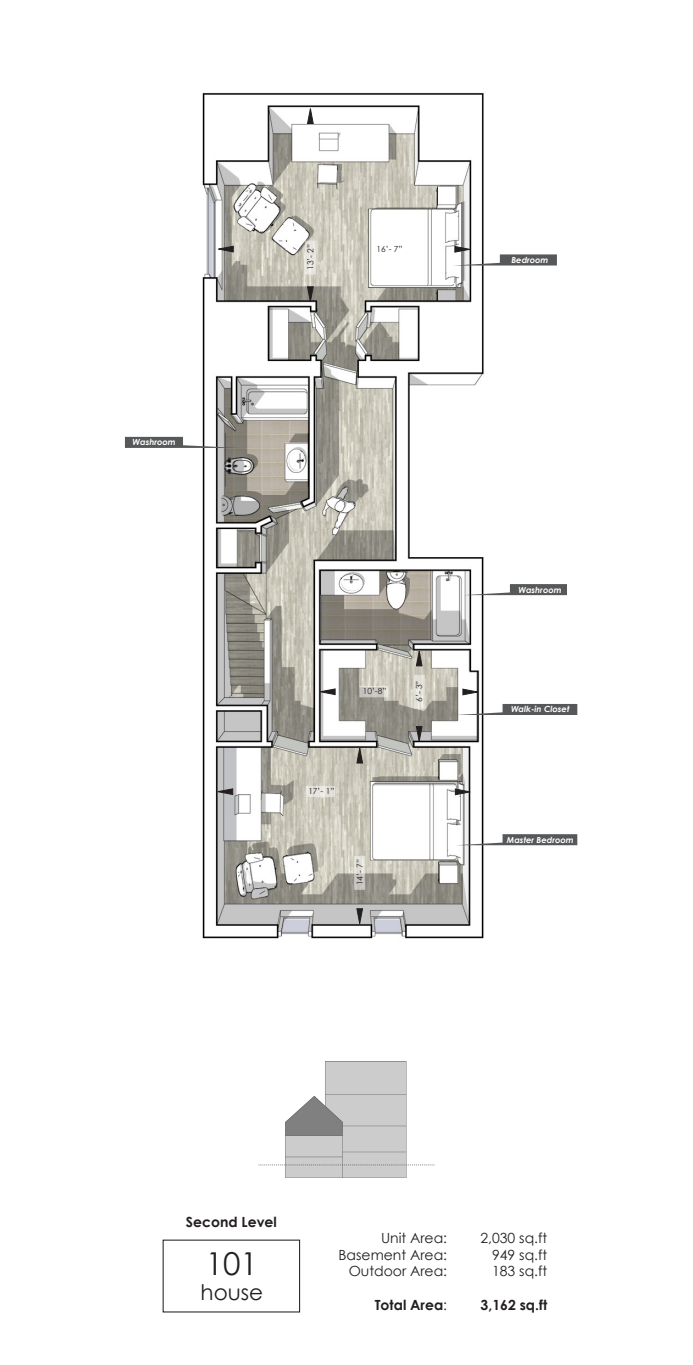
<style>
.page{position:relative;width:693px;height:1365px;background:#fff}
.page>*{position:absolute;margin:0;border:0;box-sizing:border-box;transform-origin:0 0}
.t1{font:31.5px "Century Gothic";color:#231f20}
.t2{font:21.53px "Century Gothic";color:#231f20}
.t3{font:14px "Century Gothic";color:#231f20}
.t4{font:700 14px "Century Gothic";color:#231f20}
.t5{font:italic 700 8.4px "Century Gothic";color:#fff}
.t6{font:8.4px "Century Gothic";color:#231f20}
.s1{font-weight:400}
</style>
<div class="page">
<img style="left:125px;top:93px;width:453px;height:969px">
<img style="left:259px;top:1062px;width:175px;height:115px">
<svg style="left:456px;top:834px;width:121px;height:11px"></svg>
<svg style="left:456px;top:704px;width:121px;height:11px"></svg>
<svg style="left:125px;top:437px;width:114px;height:11px"></svg>
<svg style="left:307px;top:106px;width:7px;height:18px"></svg>
<svg style="left:356px;top:746px;width:7px;height:18px"></svg>
<svg style="left:416px;top:649px;width:7px;height:17px"></svg>
<svg style="left:453px;top:246px;width:104px;height:20px"></svg>
<svg style="left:455px;top:789px;width:18px;height:6px"></svg>
<svg style="left:462px;top:689px;width:18px;height:6px"></svg>
<svg style="left:307px;top:286px;width:7px;height:18px"></svg>
<svg style="left:356px;top:908px;width:7px;height:18px"></svg>
<svg style="left:416px;top:726px;width:7px;height:18px"></svg>
<svg style="left:216px;top:246px;width:18px;height:6px"></svg>
<svg style="left:216px;top:788px;width:17px;height:7px"></svg>
<svg style="left:318px;top:688px;width:18px;height:7px"></svg>
<div style="left:305px;top:241px;width:11px;height:33px;background:#e7e6df"></div>
<svg style="left:354px;top:856px;width:11px;height:34px"></svg>
<div style="left:414px;top:675px;width:11px;height:34px;background:#e5e3dd;border:1px solid #fff"></div>
<div style="left:375px;top:244px;width:28px;height:10px;background:#fff"></div>
<div style="left:306px;top:786px;width:29px;height:11px;background:#e5e4dd"></div>
<svg style="left:360px;top:686px;width:28px;height:11px"></svg>
<svg style="left:463px;top:584px;width:104px;height:11px"></svg>
<p class="t5" style="left:133px;top:437px;width:45px">Washroom</p>
<p class="t6" style="left:305px;top:270px;width:28px;rotate:-90deg">13’- 2”</p>
<p class="t6" style="left:377px;top:244px;width:28px">16’- 7”</p>
<p class="t5" style="left:511px;top:254px;width:39px">Bedroom</p>
<p class="t6" style="left:363px;top:686px;width:25px">10’-8”</p>
<p class="t6" style="left:414px;top:702px;width:23px;rotate:-90deg">6’- 3”</p>
<p class="t6" style="left:308px;top:786px;width:28px">17’- 1”</p>
<p class="t6" style="left:355px;top:885px;width:28px;rotate:-90deg">14’- 7”</p>
<p class="t5" style="left:518px;top:584px;width:45px">Washroom</p>
<p class="t5" style="left:511px;top:704px;width:60px">Walk-in Closet</p>
<p class="t5" style="left:507px;top:834px;width:68px">Master Bedroom</p>
<p class="t4" style="left:186px;top:1213px;width:92px">Second Level</p>
<p class="t1" style="left:206px;top:1244px;width:54px">101</p>
<p class="t2" style="left:201px;top:1280px;width:64px">house</p>
<p class="t3" style="left:381px;top:1229px;width:68px">Unit Area:</p>
<p class="t3" style="left:339px;top:1246px;width:110px">Basement Area:</p>
<p class="t3" style="left:349px;top:1263px;width:100px">Outdoor Area:</p>
<p class="t4" style="left:375px;top:1296px;width:74px">Total Area<span class="s1">:</span></p>
<p class="t3" style="left:480px;top:1229px;width:68px">2,030 sq.ft</p>
<p class="t3" style="left:492px;top:1246px;width:57px">949 sq.ft</p>
<p class="t3" style="left:492px;top:1263px;width:57px">183 sq.ft</p>
<p class="t4" style="left:481px;top:1296px;width:68px">3,162 sq.ft</p>
</div>
